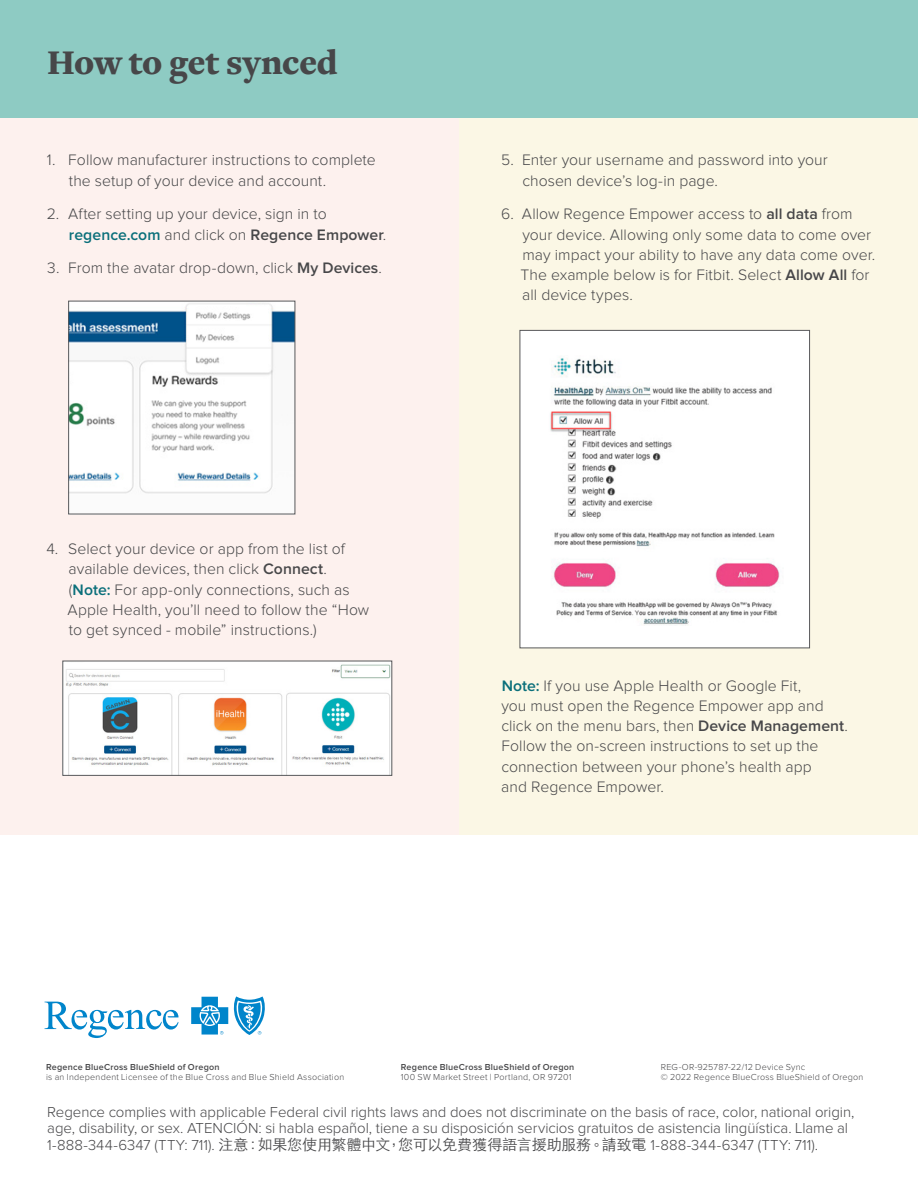
<style>
.page{position:relative;width:918px;height:1188px;background:#fff}
.page>*{position:absolute;margin:0;border:0;box-sizing:border-box;transform-origin:0 0}
.Text_Light_10pt{font:900 36px "Freight Text Pro";letter-spacing:-.02em;color:#474749}
.Text_Light_10pt-2{font:300 15.75px/20.2px "Proxima Nova";letter-spacing:.005em;color:#474749}
.t1{font:300 15px/16.5px "Proxima Nova";letter-spacing:-.005em;color:#474749}
.Legal_Licensee_6pt{font:300 9px/10.5px "Proxima Nova";letter-spacing:.025em;color:#474749}
.Legal_Licensee_6pt-2{font:600 9px/10.5px "Proxima Nova";letter-spacing:.025em;color:#474749}
.s1{font-weight:600;color:#0a6f7a}
.s2{font-weight:600}
.s3{font-family:"ST Heiti TC"}
.s4{font-weight:300}
</style>
<div class="page">
<div style="left:0;top:117px;width:459px;height:718px;background:#fdf1ee"></div>
<div style="left:459px;top:117px;width:459px;height:718px;background:#fbf7e5"></div>
<div style="left:520px;top:330px;width:290px;height:318px;background:#fff;border:1px solid #57585a"></div>
<img style="left:550px;top:357px;width:230px;height:269px">
<img style="left:65px;top:663px;width:325px;height:111px">
<div style="left:63px;top:661px;width:329px;height:115px;border:1px solid #57585a"></div>
<img style="left:70px;top:303px;width:223px;height:209px">
<div style="left:0;top:0;width:918px;height:118px;background:#8ecbc3"></div>
<svg style="left:191px;top:996px;width:74px;height:39px"></svg>
<svg style="left:45px;top:1002px;width:134px;height:36px"></svg>
<p class="Text_Light_10pt" style="left:47px;top:38px;width:292px">How to get synced</p>
<p class="Text_Light_10pt-2" style="left:69px;top:150px;width:308px;text-indent:-22px">1. Follow manufacturer instructions to complete the setup of your device and account.</p>
<p class="Text_Light_10pt-2" style="left:69px;top:204px;width:319px;text-indent:-22px">2. After setting up your device, sign in to <span class="s1">regence.com</span> and click on <span class="s2">Regence Empower</span>.</p>
<p class="Text_Light_10pt-2" style="left:47px;top:258px;width:336px">3. From the avatar drop-down, click <span class="s2">My Devices</span>.</p>
<p class="Text_Light_10pt-2" style="left:68px;top:539px;width:303px;text-indent:-21px">4. Select your device or app from the list of available devices, then click <span class="s2">Connect</span>. (<span class="s1">Note:</span> For app-only connections, such as Apple Health, you’ll need to follow the “How to get synced - mobile” instructions.)</p>
<p class="Text_Light_10pt-2" style="left:522px;top:150px;width:307px;text-indent:-21px">5. Enter your username and password into your chosen device’s log-in page.</p>
<p class="Text_Light_10pt-2" style="left:521px;top:204px;width:356px;text-indent:-20px">6. Allow Regence Empower access to <span class="s2">all data</span> from your device. Allowing only some data to come over may impact your ability to have any data come over.<br>The example below is for Fitbit. Select <span class="s2">Allow All</span> for all device types.</p>
<p class="Text_Light_10pt-2" style="left:501px;top:676px;width:348px"><span class="s1">Note:</span> If you use Apple Health or Google Fit,<br>you must open the Regence Empower app and click on the menu bars, then <span class="s2">Device Management</span>.<br>Follow the on-screen instructions to set up the connection between your phone’s health app<br>and Regence Empower.</p>
<p class="Legal_Licensee_6pt" style="left:661px;top:1062px;width:204px">REG-OR-925787-22/12 Device Sync<br>© 2022 Regence BlueCross BlueShield of Oregon</p>
<p class="Legal_Licensee_6pt" style="left:46px;top:1062px;width:300px"><span class="s2">Regence BlueCross BlueShield of Oregon<br></span>is an Independent Licensee of the Blue Cross and Blue Shield Association</p>
<p class="t1" style="left:47px;top:1104px;width:809px">Regence complies with applicable Federal civil rights laws and does not discriminate on the basis of race, color, national origin, age, disability, or sex. ATENCIÓN: si habla español, tiene a su disposición servicios gratuitos de asistencia lingüística. Llame al<br>1-888-344-6347 (TTY: 711). <span class="s3">注意：如果您使用繁體中文，您可以免費獲得語言援助服務。請致電</span> 1-888-344-6347 (TTY: 711).</p>
<p class="Legal_Licensee_6pt-2" style="left:401px;top:1062px;width:175px">Regence BlueCross BlueShield of Oregon<br><span class="s4">100 SW Market Street | Portland, OR 97201</span></p>
</div>
